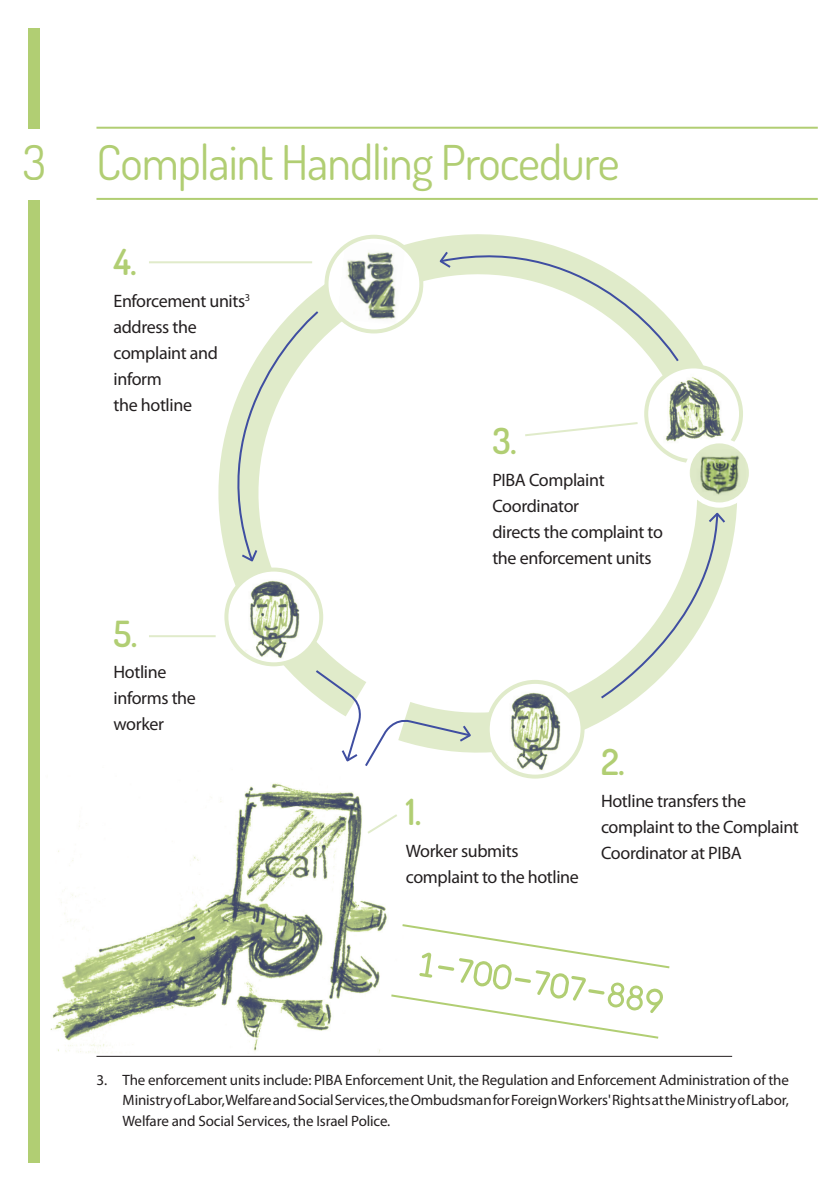
<style>
.page{position:relative;width:840px;height:1191px;background:#fff}
.page>*{position:absolute;margin:0;border:0;box-sizing:border-box;transform-origin:0 0}
.t1{font:48px "Dosis";letter-spacing:-.02em;color:#b1ce73}
.t2{font:48px "Tigrisibiri";color:#b1ce73}
.t3{font:600 36px "Dosis";color:#b1ce73}
.t4{font:18px/26px "Myriad Pro";letter-spacing:-.02em;color:#231f20}
.t5{font:15px/20.4px "Myriad Pro";letter-spacing:-.01em;color:#231f20;text-align:justify}
</style>
<div class="page">
<hr style="left:96px;top:127px;width:721px;height:2px;background:#b1ce73">
<hr style="left:96px;top:198px;width:721px;height:2px;background:#b1ce73">
<img style="left:50px;top:783px;width:337px;height:270px">
<svg style="left:156px;top:197px;width:646px;height:561px"></svg>
<svg style="left:487px;top:682px;width:95px;height:94px"></svg>
<img style="left:503px;top:684px;width:64px;height:87px">
<div style="left:485px;top:680px;width:99px;height:98px;border:4px solid #e0ebca;border-radius:50%"></div>
<svg style="left:226px;top:569px;width:95px;height:95px"></svg>
<img style="left:242px;top:572px;width:64px;height:87px">
<div style="left:224px;top:567px;width:99px;height:99px;border:4px solid #e0ebca;border-radius:50%"></div>
<svg style="left:326px;top:237px;width:95px;height:94px"></svg>
<img style="left:337px;top:242px;width:67px;height:83px">
<div style="left:324px;top:235px;width:99px;height:98px;border:4px solid #e0ebca;border-radius:50%"></div>
<svg style="left:646px;top:366px;width:94px;height:95px"></svg>
<img style="left:655px;top:368px;width:73px;height:82px">
<div style="left:644px;top:364px;width:98px;height:99px;border:4px solid #e0ebca;border-radius:50%"></div>
<svg style="left:686px;top:441px;width:65px;height:64px"></svg>
<img style="left:689px;top:449px;width:57px;height:52px">
<div style="left:684px;top:438px;width:69px;height:69px;border:5px solid #fff;border-radius:50%"></div>
<svg style="left:313px;top:668px;width:159px;height:98px"></svg>
<svg style="left:599px;top:511px;width:127px;height:188px"></svg>
<svg style="left:437px;top:230px;width:242px;height:133px"></svg>
<svg style="left:199px;top:310px;width:120px;height:253px"></svg>
<svg style="left:402px;top:924px;width:268px;height:45px"></svg>
<svg style="left:391px;top:994px;width:268px;height:45px"></svg>
<hr style="left:96px;top:1056px;width:635px;height:1px;background:#231f20">
<svg style="left:365px;top:812px;width:32px;height:23px"></svg>
<svg style="left:522px;top:421px;width:117px;height:16px"></svg>
<hr style="left:149px;top:261px;width:163px;height:2px;background:#e0ebca">
<hr style="left:149px;top:635px;width:66px;height:2px;background:#e0ebca">
<div style="left:28px;top:200px;width:11px;height:962px;background:#b1ce73"></div>
<div style="left:28px;top:28px;width:11px;height:101px;background:#b1ce73"></div>
<h1 class="t1" style="left:22px;top:131px;width:25px">3</h1>
<h1 class="t1" style="left:96px;top:131px;width:524px">Complaint Handling Procedure</h1>
<h2 class="t3" style="left:113px;top:239px;width:25px">4.</h2>
<p class="t4" style="left:113px;top:287px;width:138px">Enforcement units<sup>3 </sup>address the complaint and inform<br>the hotline</p>
<h2 class="t3" style="left:113px;top:610px;width:25px">5.</h2>
<p class="t4" style="left:113px;top:659px;width:84px">Hotline informs the worker</p>
<h2 class="t3" style="left:492px;top:417px;width:26px">3.</h2>
<p class="t4" style="left:492px;top:466px;width:172px">PIBA Complaint<br>Coordinator<br>directs the complaint to the enforcement units</p>
<h2 class="t3" style="left:405px;top:788px;width:17px">1.</h2>
<p class="t4" style="left:405px;top:837px;width:174px">Worker submits complaint to the hotline</p>
<h2 class="t3" style="left:600px;top:739px;width:25px">2.</h2>
<p class="t4" style="left:600px;top:787px;width:199px">Hotline transfers the complaint to the Complaint<br>Coordinator at PIBA</p>
<h1 class="t2" style="left:422px;top:942px;width:249px;rotate:9deg">1-700-707-889</h1>
<p class="t5" style="left:122px;top:1069px;width:667px;text-indent:-26px">3. The enforcement units include: PIBA Enforcement Unit, the Regulation and Enforcement Administration of the Ministry of Labor, Welfare and Social Services, the Ombudsman for Foreign Workers' Rights at the Ministry of Labor, Welfare and Social Services, the Israel Police.</p>
</div>
